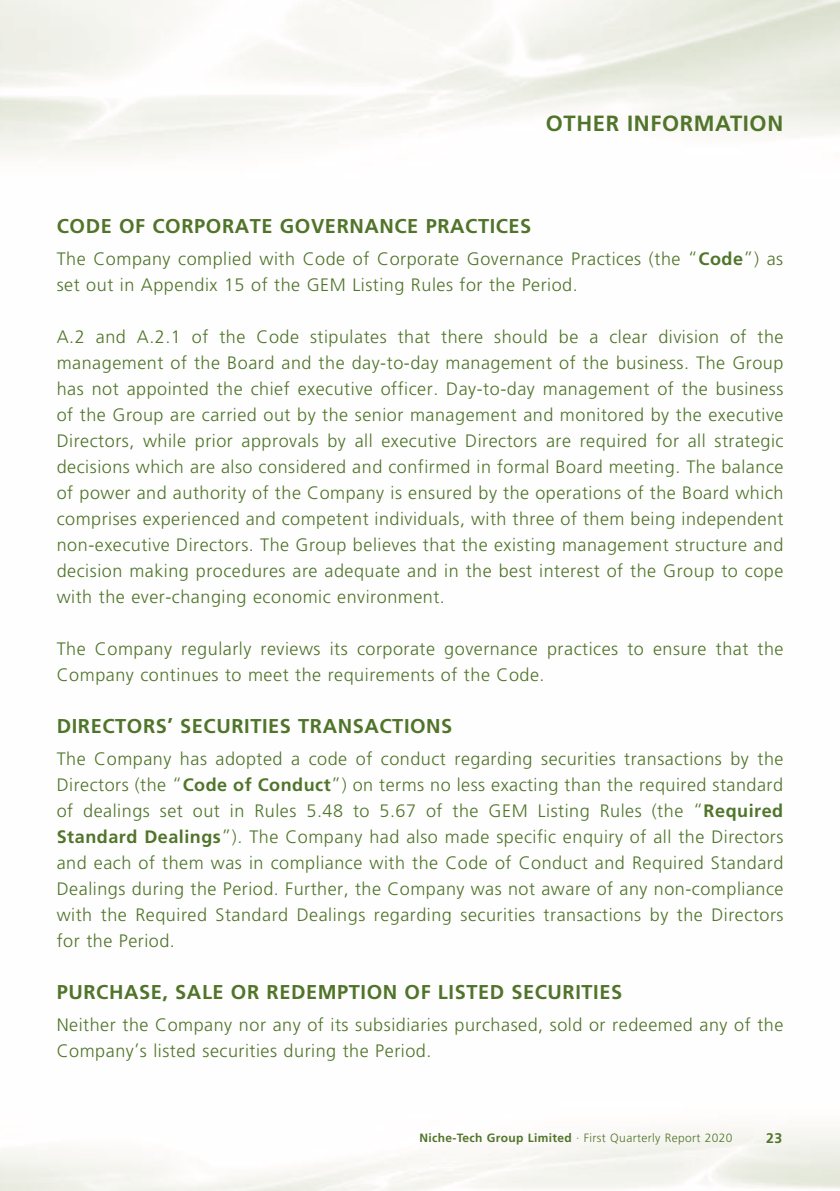
<style>
.page{position:relative;width:840px;height:1191px;background:#fff}
.page>*{position:absolute;margin:0;border:0;box-sizing:border-box;transform-origin:0 0}
.t1{font:700 22px "Frutiger LT Std";letter-spacing:.03em;color:#50752a}
.t2{font:700 20px "Frutiger LT Std";letter-spacing:.03em;color:#50752a}
.t3{font:300 18px/26px "Frutiger LT Std";letter-spacing:.03em;color:#50752a}
.t4{font:700 14px "Frutiger LT Std";color:#50752a}
.t5{font:300 12px "Frutiger LT Std";letter-spacing:.03em;color:#50752a}
.s1{font-weight:700}
</style>
<div class="page">
<p class="t1" style="left:545px;top:110px;width:239px">OTHER INFORMATION</p>
<p class="t2" style="left:57px;top:215px;width:476px">CODE OF CORPORATE GOVERNANCE PRACTICES</p>
<p class="t3" style="left:57px;top:246px;width:727px">The Company complied with Code of Corporate Governance Practices (the “<span class="s1">Code</span>”) as set out in Appendix 15 of the GEM Listing Rules for the Period.</p>
<p class="t3" style="left:57px;top:324px;width:728px;text-align:justify">A.2 and A.2.1 of the Code stipulates that there should be a clear division of the management of the Board and the day-to-day management of the business. The Group has not appointed the chief executive officer. Day-to-day management of the business of the Group are carried out by the senior management and monitored by the executive Directors, while prior approvals by all executive Directors are required for all strategic decisions which are also considered and confirmed in formal Board meeting. The balance of power and authority of the Company is ensured by the operations of the Board which comprises experienced and competent individuals, with three of them being independent non-executive Directors. The Group believes that the existing management structure and decision making procedures are adequate and in the best interest of the Group to cope with the ever-changing economic environment.</p>
<p class="t3" style="left:57px;top:636px;width:728px">The Company regularly reviews its corporate governance practices to ensure that the<br>Company continues to meet the requirements of the Code.</p>
<p class="t2" style="left:57px;top:714px;width:397px">DIRECTORS’ SECURITIES TRANSACTIONS</p>
<p class="t3" style="left:57px;top:746px;width:728px;text-align:justify">The Company has adopted a code of conduct regarding securities transactions by the Directors (the “<span class="s1">Code of Conduct</span>”) on terms no less exacting than the required standard of dealings set out in Rules 5.48 to 5.67 of the GEM Listing Rules (the “<span class="s1">Required Standard Dealings</span>”). The Company had also made specific enquiry of all the Directors and each of them was in compliance with the Code of Conduct and Required Standard Dealings during the Period. Further, the Company was not aware of any non-compliance with the Required Standard Dealings regarding securities transactions by the Directors for the Period.</p>
<p class="t2" style="left:57px;top:980px;width:566px">PURCHASE, SALE OR REDEMPTION OF LISTED SECURITIES</p>
<p class="t3" style="left:57px;top:1011px;width:727px">Neither the Company nor any of its subsidiaries purchased, sold or redeemed any of the<br>Company’s listed securities during the Period.</p>
<p class="t5" style="left:419px;top:1131px;width:314px"><span class="s1">Niche-Tech Group Limited</span> · First Quarterly Report 2020</p>
<p class="t4" style="left:765px;top:1129px;width:17px">23</p>
</div>
